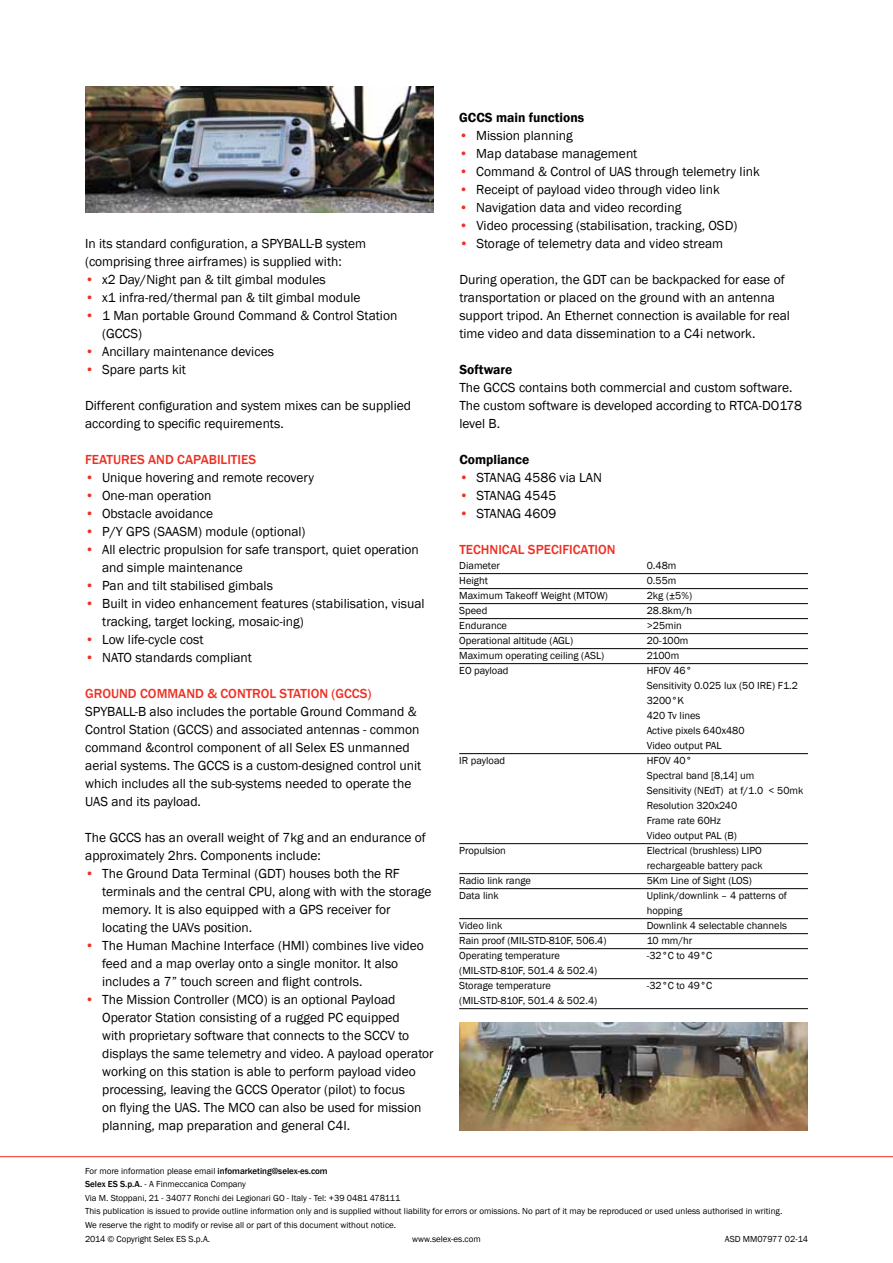
<style>
.page{position:relative;width:893px;height:1263px;background:#fff}
.page>*{position:absolute;margin:0;border:0;box-sizing:border-box;transform-origin:0 0}
.t1{font:13.5px/18px "Franklin Gothic";color:#000}
.t2{font:500 13.5px "Franklin Gothic";color:#ee3124}
.t3{font:600 13.5px "Franklin Gothic";color:#000}
.t4{font:10.5px/15px "Franklin Gothic";color:#000}
.t5{font:9px/13.5px "Franklin Gothic";color:#000}
.s1{font-weight:500;color:#ee3124}
.s2{font-weight:500}
</style>
<div class="page">
<hr style="left:459px;top:573px;width:349px;height:1px;background:#000">
<hr style="left:459px;top:588px;width:349px;height:1px;background:#000">
<hr style="left:459px;top:603px;width:349px;height:1px;background:#000">
<hr style="left:459px;top:618px;width:349px;height:1px;background:#000">
<hr style="left:459px;top:633px;width:349px;height:1px;background:#000">
<hr style="left:459px;top:648px;width:349px;height:1px;background:#000">
<hr style="left:459px;top:663px;width:349px;height:1px;background:#000">
<hr style="left:459px;top:753px;width:349px;height:1px;background:#000">
<hr style="left:459px;top:843px;width:349px;height:1px;background:#000">
<hr style="left:459px;top:873px;width:349px;height:1px;background:#000">
<hr style="left:459px;top:888px;width:349px;height:1px;background:#000">
<hr style="left:459px;top:918px;width:349px;height:1px;background:#000">
<hr style="left:459px;top:933px;width:349px;height:1px;background:#000">
<hr style="left:459px;top:948px;width:349px;height:1px;background:#000">
<hr style="left:459px;top:978px;width:349px;height:1px;background:#000">
<hr style="left:459px;top:1008px;width:349px;height:1px;background:#000">
<img style="left:459px;top:1022px;width:349px;height:108px">
<img style="left:85px;top:86px;width:349px;height:126px">
<hr style="left:0;top:1156px;width:893px;height:1px;background:#ee3124">
<p class="t1" style="left:85px;top:235px;width:283px">In its standard configuration, a SPYBALL-B system (comprising three airframes) is supplied with:</p>
<p class="t1" style="left:85px;top:271px;width:242px"><span class="s1">•</span> x2 Day/Night pan &amp; tilt gimbal modules</p>
<p class="t1" style="left:85px;top:289px;width:277px"><span class="s1">•</span> x1 infra-red/thermal pan &amp; tilt gimbal module</p>
<p class="t1" style="left:102px;top:307px;width:297px;text-indent:-17px"><span class="s1">•</span> 1 Man portable Ground Command &amp; Control Station (GCCS)</p>
<p class="t1" style="left:85px;top:343px;width:190px"><span class="s1">•</span> Ancillary maintenance devices</p>
<p class="t1" style="left:85px;top:361px;width:102px"><span class="s1">•</span> Spare parts kit</p>
<p class="t1" style="left:85px;top:397px;width:327px">Different configuration and system mixes can be supplied according to specific requirements.</p>
<p class="t2" style="left:85px;top:451px;width:16px">FEATURES</p>
<p class="t2" style="left:148px;top:451px;width:37px">AN D CAPABILITIES</p>
<p class="t1" style="left:85px;top:469px;width:230px"><span class="s1">•</span> Unique hovering and remote recovery</p>
<p class="t1" style="left:85px;top:487px;width:128px"><span class="s1">•</span> One-man operation</p>
<p class="t1" style="left:85px;top:505px;width:130px"><span class="s1">•</span> Obstacle avoidance</p>
<p class="t1" style="left:85px;top:523px;width:222px"><span class="s1">•</span> P/Y GPS (SAASM) module (optional)</p>
<p class="t1" style="left:102px;top:541px;width:318px;text-indent:-17px"><span class="s1">•</span> All electric propulsion for safe transport, quiet operation and simple maintenance</p>
<p class="t1" style="left:85px;top:577px;width:189px"><span class="s1">•</span> Pan and tilt stabilised gimbals</p>
<p class="t1" style="left:102px;top:595px;width:324px;text-indent:-17px"><span class="s1">•</span> Built in video enhancement features (stabilisation, visual tracking, target locking, mosaic-ing)</p>
<p class="t1" style="left:85px;top:631px;width:120px"><span class="s1">•</span> Low life-cycle cost</p>
<p class="t1" style="left:85px;top:649px;width:168px"><span class="s1">•</span> NATO standards compliant</p>
<p class="t2" style="left:85px;top:685px;width:18px">GROUN</p>
<p class="t2" style="left:128px;top:685px;width:31px">D COMMAN</p>
<p class="t2" style="left:195px;top:685px;width:42px">D &amp; CONTROL</p>
<p class="t2" style="left:280px;top:685px;width:16px">STATION</p>
<p class="t2" style="left:332px;top:685px;width:41px">(GCCS)</p>
<p class="t1" style="left:85px;top:703px;width:338px">SPYBALL-B also includes the portable Ground Command &amp; Control Station (GCCS) and associated antennas - common command &amp;control component of all Selex ES unmanned aerial systems. The GCCS is a custom-designed control unit which includes all the sub-systems needed to operate the UAS and its payload.</p>
<p class="t1" style="left:85px;top:829px;width:342px">The GCCS has an overall weight of 7kg and an endurance of approximately 2hrs. Components include:</p>
<p class="t1" style="left:102px;top:865px;width:331px;text-indent:-17px"><span class="s1">•</span> The Ground Data Terminal (GDT) houses both the RF terminals and the central CPU, along with with the storage memory. It is also equipped with a GPS receiver for locating the UAVs position.</p>
<p class="t1" style="left:102px;top:937px;width:323px;text-indent:-17px"><span class="s1">•</span> The Human Machine Interface (HMI) combines live video feed and a map overlay onto a single monitor. It also includes a 7” touch screen and flight controls.</p>
<p class="t1" style="left:102px;top:991px;width:333px;text-indent:-17px"><span class="s1">•</span> The Mission Controller (MCO) is an optional Payload Operator Station consisting of a rugged PC equipped<br>with proprietary software that connects to the SCCV to displays the same telemetry and video. A payload operator working on this station is able to perform payload video processing, leaving the GCCS Operator (pilot) to focus<br>on flying the UAS. The MCO can also be used for mission planning, map preparation and general C4I.</p>
<p class="t3" style="left:459px;top:109px;width:126px">GCCS main functions</p>
<p class="t1" style="left:459px;top:127px;width:115px"><span class="s1">•</span> Mission planning</p>
<p class="t1" style="left:459px;top:145px;width:180px"><span class="s1">•</span> Map database management</p>
<p class="t1" style="left:459px;top:163px;width:302px"><span class="s1">•</span> Command &amp; Control of UAS through telemetry link</p>
<p class="t1" style="left:459px;top:181px;width:262px"><span class="s1">•</span> Receipt of payload video through video link</p>
<p class="t1" style="left:459px;top:199px;width:223px"><span class="s1">•</span> Navigation data and video recording</p>
<p class="t1" style="left:459px;top:217px;width:280px"><span class="s1">•</span> Video processing (stabilisation, tracking, OSD)</p>
<p class="t1" style="left:459px;top:235px;width:265px"><span class="s1">•</span> Storage of telemetry data and video stream</p>
<p class="t1" style="left:459px;top:271px;width:332px">During operation, the GDT can be backpacked for ease of transportation or placed on the ground with an antenna support tripod. An Ethernet connection is available for real time video and data dissemination to a C4i network.</p>
<p class="t3" style="left:459px;top:361px;width:55px">Software</p>
<p class="t1" style="left:459px;top:379px;width:344px">The GCCS contains both commercial and custom software.<br>The custom software is developed according to RTCA-DO178 level B.</p>
<p class="t3" style="left:459px;top:451px;width:72px">Compliance</p>
<p class="t1" style="left:459px;top:469px;width:144px"><span class="s1">•</span> STANAG 4586 via LAN</p>
<p class="t1" style="left:459px;top:487px;width:98px"><span class="s1">•</span> STANAG 4545</p>
<p class="t1" style="left:459px;top:505px;width:98px"><span class="s1">•</span> STANAG 4609</p>
<p class="t2" style="left:459px;top:541px;width:39px">TECHNICAL</p>
<p class="t2" style="left:528px;top:541px;width:8px">SPECIFICATION</p>
<p class="t4" style="left:459px;top:558px;width:42px">Diameter</p>
<p class="t4" style="left:647px;top:558px;width:31px">0.48m</p>
<p class="t4" style="left:459px;top:573px;width:30px">Height</p>
<p class="t4" style="left:647px;top:573px;width:31px">0.55m</p>
<p class="t4" style="left:459px;top:588px;width:150px">Maximum Takeoff Weight (MTOW)</p>
<p class="t4" style="left:647px;top:588px;width:47px">2kg (±5%)</p>
<p class="t4" style="left:459px;top:603px;width:30px">Speed</p>
<p class="t4" style="left:647px;top:603px;width:47px">28.8km/h</p>
<p class="t4" style="left:459px;top:618px;width:49px">Endurance</p>
<p class="t4" style="left:647px;top:618px;width:37px">&gt;25min</p>
<p class="t4" style="left:459px;top:633px;width:115px">Operational altitude (AGL)</p>
<p class="t4" style="left:647px;top:633px;width:43px">20-100m</p>
<p class="t4" style="left:459px;top:648px;width:146px">Maximum operating ceiling (ASL)</p>
<p class="t4" style="left:647px;top:648px;width:34px">2100m</p>
<p class="t4" style="left:459px;top:663px;width:51px">EO payload</p>
<p class="t4" style="left:647px;top:663px;width:153px">HFOV 46°<br>Sensitivity 0.025 lux (50 IRE) F1.2<br>3200°K<br>420 Tv lines<br>Active pixels 640x480<br>Video output PAL</p>
<p class="t4" style="left:459px;top:753px;width:48px">IR payload</p>
<p class="t4" style="left:647px;top:753px;width:158px">HFOV 40°<br>Spectral band [8,14] um<br>Sensitivity (NEdT) at f/1.0 &lt; 50mk<br>Resolution 320x240<br>Frame rate 60Hz<br>Video output PAL (B)</p>
<p class="t4" style="left:459px;top:843px;width:48px">Propulsion</p>
<p class="t4" style="left:647px;top:843px;width:117px">Electrical (brushless) LIPO rechargeable battery pack</p>
<p class="t4" style="left:459px;top:873px;width:73px">Radio link range</p>
<p class="t4" style="left:647px;top:873px;width:107px">5Km Line of Sight (LOS)</p>
<p class="t4" style="left:459px;top:888px;width:41px">Data link</p>
<p class="t4" style="left:647px;top:888px;width:142px">Uplink/downlink – 4 patterns of hopping</p>
<p class="t4" style="left:459px;top:918px;width:45px">Video link</p>
<p class="t4" style="left:647px;top:918px;width:142px">Downlink 4 selectable channels</p>
<p class="t4" style="left:459px;top:933px;width:149px">Rain proof (MIL-STD-810F, 506.4)</p>
<p class="t4" style="left:647px;top:933px;width:47px">10 mm/hr</p>
<p class="t4" style="left:459px;top:948px;width:102px">Operating temperature</p>
<p class="t4" style="left:647px;top:948px;width:67px">-32°C to 49°C</p>
<p class="t4" style="left:459px;top:963px;width:140px">(MIL-STD-810F, 501.4 &amp; 502.4)<br>Storage temperature</p>
<p class="t4" style="left:647px;top:978px;width:67px">-32°C to 49°C</p>
<p class="t4" style="left:459px;top:993px;width:140px">(MIL-STD-810F, 501.4 &amp; 502.4)</p>
<p class="t5" style="left:85px;top:1164px;width:699px">For more information please email <span class="s2">INFOMARKETING@SELEX-ES.COM<br>SELEX ES S.P.A.</span> - A Finmeccanica Company<br>Via M. Stoppani, 21 - 34077 Ronchi dei Legionari GO - Italy - Tel: +39 0481 478111<br>This publication is issued to provide outline information only and is supplied without liability for errors or omissions. No part of it may be reproduced or used unless authorised in writing.<br>We reserve the right to modify or revise all or part of this document without notice.</p>
<p class="t5" style="left:85px;top:1232px;width:127px">2014 © Copyright Selex ES S.p.A.</p>
<p class="t5" style="left:412px;top:1232px;width:70px">www.selex-es.com</p>
<p class="t5" style="left:725px;top:1232px;width:85px">ASD MM07977 02-14</p>
</div>
